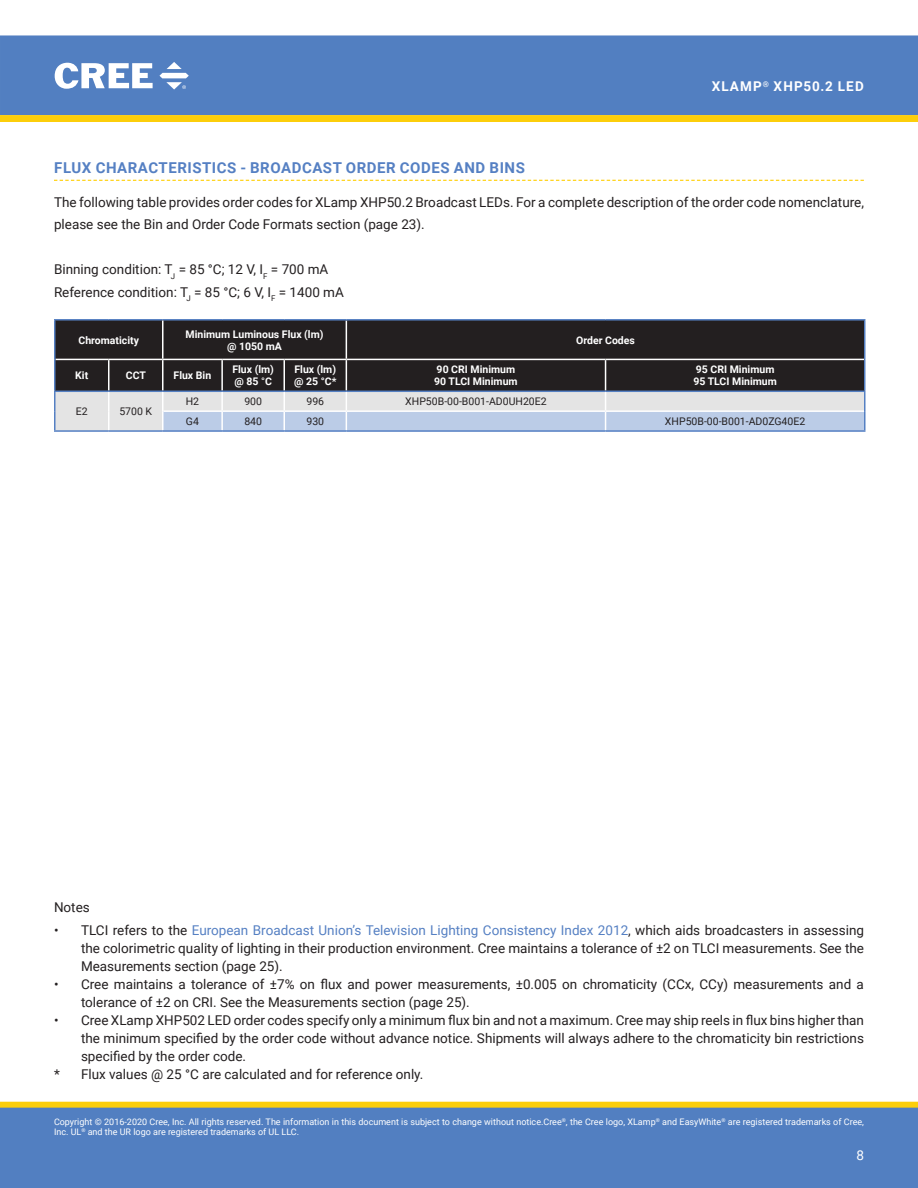
<style>
.page{position:relative;width:918px;height:1188px;background:#fff}
.page>*{position:absolute;margin:0;border:0;box-sizing:border-box;transform-origin:0 0}
.Section_heading_with{font:700 15px "Roboto";letter-spacing:.035em;color:#5580c3}
.t1{font:13.5px/18px "Roboto";color:#231f20}
.t2{font:700 13.5px "Roboto";letter-spacing:.085em;color:#fff}
.t3{font:13.5px "Roboto";color:#fff}
.table_heading_center{font:700 10.5px/12px "Roboto";color:#fff}
.table_text_center{font:10.5px "Roboto";color:#231f20}
.t4{font:9px/10.8px "Roboto";color:#fff}
.s1{font-weight:400}
.s2{color:#5580c3}
</style>
<div class="page">
<div style="left:1px;top:36px;width:916px;height:78px;background:#527fc1"></div>
<div style="left:0;top:35px;width:918px;height:80px;border:1px solid #527fc1"></div>
<svg style="left:55px;top:63px;width:98px;height:26px"></svg>
<svg style="left:159px;top:62px;width:30px;height:28px"></svg>
<div style="left:1px;top:1102px;width:916px;height:6px;background:#fcce0b"></div>
<div style="left:0;top:1102px;width:918px;height:6px;border:1px solid #fcce0b"></div>
<div style="left:0;top:1108px;width:918px;height:80px;background:#527fc1"></div>
<svg style="left:0;top:115px;width:918px;height:7px;background:#fbce0d"></svg>
<svg style="left:54px;top:180px;width:810px;height:1px"></svg>
<div style="left:56px;top:321px;width:808px;height:70px;background:#231f20"></div>
<hr style="left:56px;top:359px;width:53px;height:1px;background:#fff">
<hr style="left:109px;top:359px;width:54px;height:1px;background:#fff">
<hr style="left:108px;top:360px;width:2px;height:31px;background:#fff">
<hr style="left:163px;top:359px;width:59px;height:1px;background:#fff">
<hr style="left:162px;top:360px;width:2px;height:31px;background:#fff">
<hr style="left:222px;top:359px;width:62px;height:1px;background:#fff">
<hr style="left:221px;top:360px;width:2px;height:31px;background:#fff">
<hr style="left:284px;top:359px;width:62px;height:1px;background:#fff">
<hr style="left:284px;top:360px;width:1px;height:31px;background:#fff">
<hr style="left:346px;top:359px;width:260px;height:1px;background:#fff">
<hr style="left:346px;top:360px;width:1px;height:31px;background:#fff">
<hr style="left:606px;top:359px;width:258px;height:1px;background:#fff">
<hr style="left:605px;top:360px;width:1px;height:31px;background:#fff">
<hr style="left:54px;top:359px;width:2px;height:32px;background:#5580c3">
<hr style="left:864px;top:359px;width:2px;height:32px;background:#5580c3">
<hr style="left:346px;top:321px;width:1px;height:38px;background:#fff">
<hr style="left:864px;top:321px;width:2px;height:38px;background:#5580c3">
<hr style="left:346px;top:319px;width:260px;height:2px;background:#5580c3">
<hr style="left:606px;top:319px;width:260px;height:2px;background:#5580c3">
<hr style="left:54px;top:319px;width:55px;height:2px;background:#5580c3">
<hr style="left:54px;top:321px;width:2px;height:38px;background:#5580c3">
<hr style="left:109px;top:319px;width:54px;height:2px;background:#5580c3">
<hr style="left:163px;top:319px;width:59px;height:2px;background:#5580c3">
<hr style="left:222px;top:319px;width:62px;height:2px;background:#5580c3">
<hr style="left:284px;top:319px;width:62px;height:2px;background:#5580c3">
<hr style="left:162px;top:321px;width:2px;height:38px;background:#fff">
<hr style="left:346px;top:430px;width:260px;height:2px;background:#5580c3">
<hr style="left:606px;top:430px;width:260px;height:2px;background:#5580c3">
<svg style="left:54px;top:391px;width:812px;height:40px;background:#cdd6e4"></svg>
<hr style="left:164px;top:410px;width:58px;height:2px;background:#fff">
<hr style="left:222px;top:410px;width:62px;height:2px;background:#fff">
<hr style="left:284px;top:410px;width:62px;height:2px;background:#fff">
<hr style="left:54px;top:430px;width:55px;height:2px;background:#5580c3">
<hr style="left:109px;top:430px;width:54px;height:2px;background:#5580c3">
<hr style="left:163px;top:430px;width:59px;height:2px;background:#5580c3">
<hr style="left:222px;top:430px;width:62px;height:2px;background:#5580c3">
<hr style="left:284px;top:430px;width:62px;height:2px;background:#5580c3">
<p class="t2" style="left:712px;top:77px;width:154px">XLAMP<sup>®</sup> XHP50.2 LED</p>
<p class="Section_heading_with" style="left:54px;top:157px;width:472px">FLUX CHARACTERISTICS - BROADCAST ORDER CODES AND BINS</p>
<p class="t1" style="left:54px;top:190px;width:812px;line-height:22.5px">The following table provides order codes for XLamp XHP50.2 Broadcast LEDs. For a complete description of the order code nomenclature, please see the Bin and Order Code Formats section (page 23).</p>
<p class="t1" style="left:54px;top:260px;width:276px">Binning condition: T<sub>J</sub> = 85 °C; 12 V, I<sub>F</sub> = 700 mA</p>
<p class="t1" style="left:54px;top:282px;width:291px">Reference condition: T<sub>J</sub> = 85 °C; 6 V, I<sub>F</sub> = 1400 mA</p>
<p class="table_heading_center" style="left:79px;top:333px;width:62px">Chromaticity</p>
<p class="table_heading_center" style="left:186px;top:327px;width:140px">Minimum Luminous Flux (lm)</p>
<p class="table_heading_center" style="left:227px;top:339px;width:56px">@ 1050 mA</p>
<p class="table_heading_center" style="left:576px;top:333px;width:60px">Order Codes</p>
<p class="table_heading_center" style="left:75px;top:369px;width:14px">Kit</p>
<p class="table_heading_center" style="left:126px;top:369px;width:22px">CCT</p>
<p class="table_heading_center" style="left:174px;top:369px;width:39px">Flux Bin</p>
<p class="table_heading_center" style="left:232px;top:363px;width:43px">Flux (lm) @ 85 <span class="s1">°</span>C</p>
<p class="table_heading_center" style="left:294px;top:363px;width:44px">Flux (lm) @ 25 °C*</p>
<p class="table_heading_center" style="left:437px;top:363px;width:80px">90 CRI Minimum</p>
<p class="table_heading_center" style="left:434px;top:375px;width:85px">90 TLCI Minimum</p>
<p class="table_heading_center" style="left:696px;top:363px;width:80px">95 CRI Minimum</p>
<p class="table_heading_center" style="left:693px;top:375px;width:85px">95 TLCI Minimum</p>
<p class="table_text_center" style="left:76px;top:404px;width:13px">E2</p>
<p class="table_text_center" style="left:119px;top:404px;width:34px">5700 K</p>
<p class="table_text_center" style="left:186px;top:394px;width:15px">H2</p>
<p class="table_text_center" style="left:244px;top:394px;width:19px">900</p>
<p class="table_text_center" style="left:306px;top:394px;width:19px">996</p>
<p class="table_text_center" style="left:405px;top:394px;width:143px">XHP50B-00-B001-AD0UH20E2</p>
<p class="table_text_center" style="left:186px;top:414px;width:15px">G4</p>
<p class="table_text_center" style="left:244px;top:414px;width:19px">840</p>
<p class="table_text_center" style="left:306px;top:414px;width:19px">930</p>
<p class="table_text_center" style="left:665px;top:414px;width:142px">XHP50B-00-B001-AD0ZG40E2</p>
<p class="t1" style="left:54px;top:898px;width:37px">Notes</p>
<p class="t1" style="left:81px;top:921px;width:785px;text-align:justify;text-indent:-27px">• TLCI refers to the <span class="s2">European Broadcast Union’s Television Lighting Consistency Index 2012</span>, which aids broadcasters in assessing the colorimetric quality of lighting in their production environment. Cree maintains a tolerance of ±2 on TLCI measurements. See the Measurements section (page 25).</p>
<p class="t1" style="left:81px;top:975px;width:784px;text-indent:-27px">• Cree maintains a tolerance of ±7% on flux and power measurements, ±0.005 on chromaticity (CCx, CCy) measurements and a tolerance of ±2 on CRI. See the Measurements section (page 25).</p>
<p class="t1" style="left:54px;top:1011px;width:812px">• Cree XLamp XHP502 LED order codes specify only a minimum flux bin and not a maximum. Cree may ship reels in flux bins higher than</p>
<p class="t1" style="left:81px;top:1029px;width:785px">the minimum specified by the order code without advance notice. Shipments will always adhere to the chromaticity bin restrictions</p>
<p class="t1" style="left:81px;top:1047px;width:167px">specified by the order code.</p>
<p class="t1" style="left:54px;top:1065px;width:371px">* Flux values @ 25 °C are calculated and for reference only.</p>
<p class="t4" style="left:54px;top:1116px;width:812px">Copyright © 2016-2020 Cree, Inc. All rights reserved. The information in this document is subject to change without notice.Cree<sup>®</sup>, the Cree logo, XLamp<sup>®</sup> and EasyWhite<sup>®</sup> are registered trademarks of Cree,<br>Inc. UL<sup>®</sup> and the UR logo are registered trademarks of UL LLC.</p>
<p class="t3" style="left:856px;top:1145px;width:9px">8</p>
</div>
